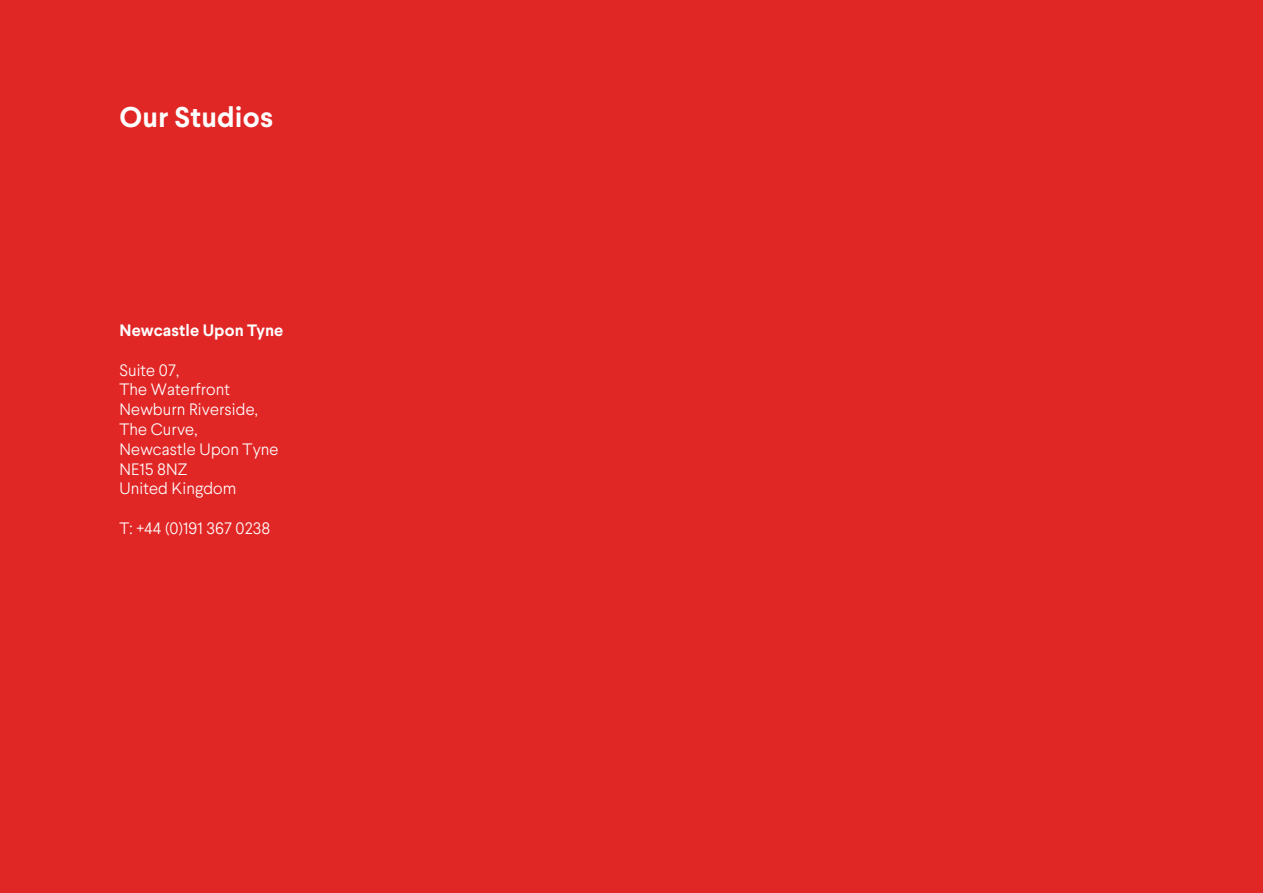
<style>
.page{position:relative;width:1263px;height:893px;background:#e12726}
.page>*{position:absolute;margin:0;border:0;box-sizing:border-box;transform-origin:0 0}
.t1{font:700 28.5px "Larsseit";letter-spacing:.005em;color:#fff}
.t2{font:300 16.5px "Larsseit";letter-spacing:.005em;color:#fff}
.t3{font:700 16.5px "Larsseit";letter-spacing:.005em;color:#fff}
</style>
<div class="page">
<p class="t1" style="left:120px;top:99px;width:155px">Our Studios</p>
<p class="t3" style="left:120px;top:320px;width:165px">Newcastle Upon Tyne</p>
<p class="t2" style="left:120px;top:360px;width:61px">Suite 07,</p>
<p class="t2" style="left:120px;top:379px;width:112px">The Waterfront</p>
<p class="t2" style="left:120px;top:399px;width:140px">Newburn Riverside,</p>
<p class="t2" style="left:120px;top:419px;width:79px">The Curve,</p>
<p class="t2" style="left:120px;top:439px;width:161px">Newcastle Upon Tyne</p>
<p class="t2" style="left:120px;top:459px;width:70px">NE15 8NZ</p>
<p class="t2" style="left:120px;top:478px;width:118px">United Kingdom</p>
<p class="t2" style="left:120px;top:518px;width:152px">T: +44 (0)191 367 0238</p>
</div>
